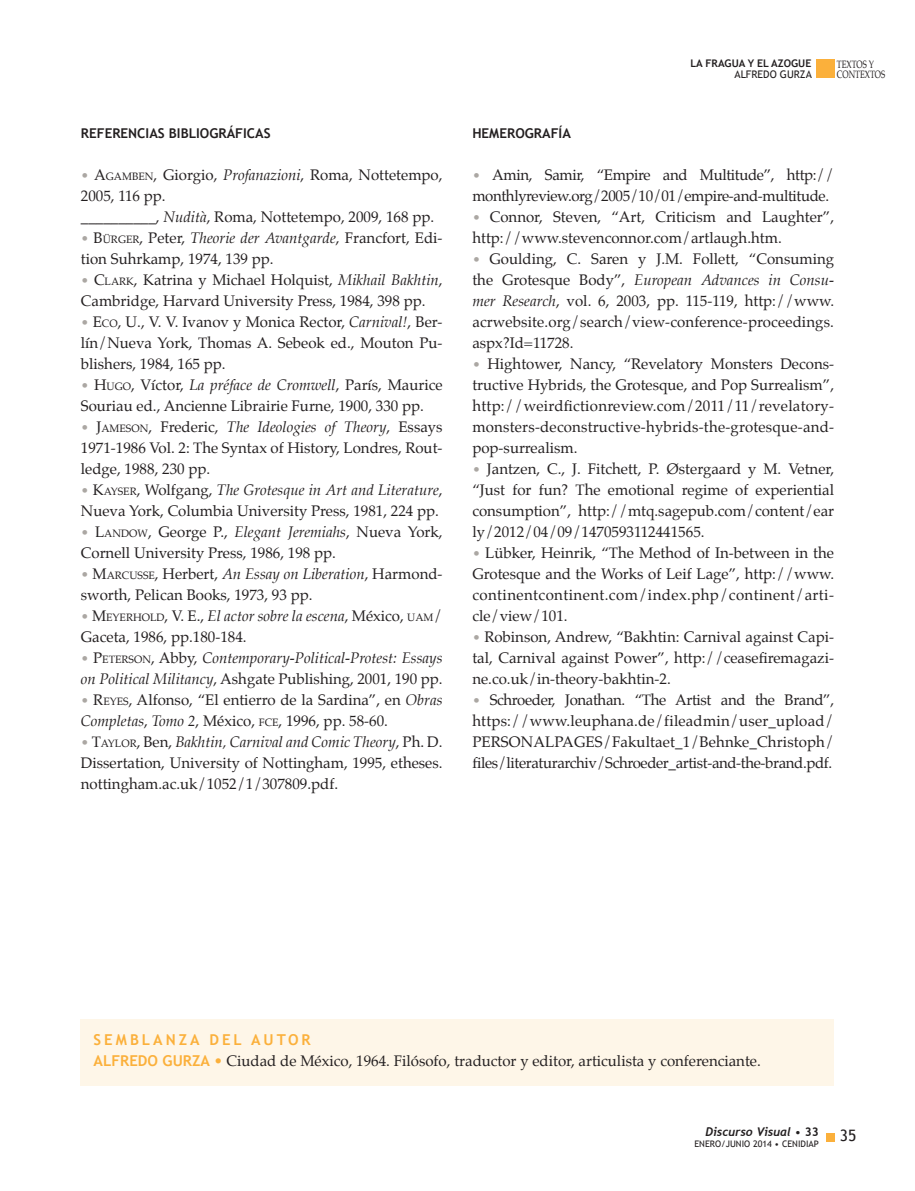
<style>
.page{position:relative;width:915px;height:1191px;background:#fff}
.page>*{position:absolute;margin:0;border:0;box-sizing:border-box;transform-origin:0 0}
.t1{font:15.75px "Trebuchet MS";color:#231f20}
.TEXTO_sin_sangría{font:15px/21px "Palatino";color:#231f20}
.TEXTO_sin_sangría-2{font:italic 15px/21px "Palatino";color:#231f20}
.TEXTO_sin_sangría-3{font:15px/21px "Palatino";letter-spacing:-.025em;color:#231f20}
.SEMBLANZA{font:15px "Palatino";color:#231f20}
.SEMBLANZA-2{font:700 15px "Trebuchet MS";letter-spacing:.2em;color:#fbb03b}
.TEXTO_sin_sangría-4{font:700 13.5px "Trebuchet MS";color:#231f20}
.t2{font:italic 700 12px "Trebuchet";color:#231f20}
.t3{font:700 10.5px "Trebuchet MS";color:#231f20}
.t4{font:10.5px/10.9px "Palatino";color:#231f20;scale:.75 1}
.t5{font:10.5px "Trebuchet MS";color:#231f20}
.t6{font:9px "Trebuchet MS";color:#231f20}
.s1{font-size:13.5px;color:#aba7a3}
.s2{font-style:inherit}
.s3{font-size:10.5px}
.s4{font-style:italic}
.s5{font-style:normal;font-size:13.5px;color:#aba7a3}
.s6{font-style:normal}
.s7{font-style:normal;font-size:10.5px}
.s8{font-family:"Trebuchet MS";font-weight:700;color:#fbb03b}
.s9{color:#fbb03b}
.s10{font-family:"Trebuchet MS";font-weight:400;font-style:normal}
.s11{font-family:"Trebuchet MS";font-style:normal}
</style>
<div class="page">
<div style="left:825px;top:1133px;width:8px;height:8px;background:#fbb03b"></div>
<div style="left:815px;top:60px;width:18px;height:18px;background:#fbb03b"></div>
<div style="left:81px;top:1019px;width:752px;height:67px;background:#fef6e8"></div>
<p class="TEXTO_sin_sangría-4" style="left:81px;top:124px;width:191px">REFERENCIAS BIBLIOGRÁFICAS</p>
<p class="TEXTO_sin_sangría" style="left:81px;top:164px;width:363px"><span class="s1">•</span> <span class="s2">A</span><span class="s3">GAMBEN</span><span class="s2">,</span> Giorgio, <span class="s4">Profanazioni</span>, Roma, Nottetempo,<br>2005, 116 pp.</p>
<p class="TEXTO_sin_sangría" style="left:81px;top:206px;width:354px">__________, <span class="s4">Nudità</span>, Roma, Nottetempo, 2009, 168 pp.</p>
<p class="TEXTO_sin_sangría" style="left:81px;top:227px;width:363px"><span class="s1">•</span> <span class="s2">B</span><span class="s3">ÜRGER</span><span class="s2">,</span> Peter, <span class="s4">Theorie der Avantgarde</span>, Francfort, Edi&shy;tion Suhrkamp, 1974, 139 pp.</p>
<p class="TEXTO_sin_sangría" style="left:81px;top:269px;width:363px"><span class="s1">•</span> <span class="s2">C</span><span class="s3">LARK</span><span class="s2">,</span> Katrina y Michael Holquist, <span class="s4">Mikhail Bakhtin</span>,<br>Cambridge, Harvard University Press, 1984, 398 pp.</p>
<p class="TEXTO_sin_sangría" style="left:81px;top:311px;width:363px;text-align:justify"><span class="s1">•</span> <span class="s2">E</span><span class="s3">CO</span><span class="s2">, U., V. V.</span> Ivanov y Monica Rector, <span class="s4">Carnival!</span>, Ber&shy;lín/Nueva York, Thomas A. Sebeok ed., Mouton Pu&shy;blishers, 1984, 165 pp.</p>
<p class="TEXTO_sin_sangría" style="left:81px;top:374px;width:363px"><span class="s1">•</span> <span class="s2">H</span><span class="s3">UGO</span><span class="s2">,</span> Víctor, <span class="s4">La préface de Cromwell</span>, París, Maurice<br>Souriau ed., Ancienne Librairie Furne, 1900, 330 pp.</p>
<p class="TEXTO_sin_sangría" style="left:81px;top:416px;width:363px;text-align:justify"><span class="s1">•</span> <span class="s2">J</span><span class="s3">AMESON</span><span class="s2">,</span> Frederic, <span class="s4">The Ideologies of Theory</span>, Essays 1971-1986 Vol. 2: The Syntax of History, Londres, Rout&shy;ledge, 1988, 230 pp.</p>
<p class="TEXTO_sin_sangría" style="left:81px;top:479px;width:363px"><span class="s1">•</span> <span class="s2">K</span><span class="s3">AYSER</span><span class="s2">,</span> Wolfgang, <span class="s4">The Grotesque in Art and Literature</span>,<br>Nueva York, Columbia University Press, 1981, 224 pp.</p>
<p class="TEXTO_sin_sangría" style="left:81px;top:521px;width:363px"><span class="s1">•</span> <span class="s2">L</span><span class="s3">ANDOW</span><span class="s2">,</span> George <span class="s2">P</span>., <span class="s4">Elegant Jeremiahs</span>, Nueva York,<br>Cornell University Press, 1986, 198 pp.</p>
<p class="TEXTO_sin_sangría" style="left:81px;top:563px;width:363px"><span class="s1">•</span> <span class="s2">M</span><span class="s3">ARCUSSE</span><span class="s2">,</span> Herbert, <span class="s4">An Essay on Liberation</span>, Harmond&shy;sworth, Pelican Books, 1973, 93 pp.</p>
<p class="TEXTO_sin_sangría" style="left:81px;top:605px;width:363px"><span class="s1">•</span> <span class="s2">M</span><span class="s3">EYERHOLD</span><span class="s2">, V. E</span>., <span class="s4">El actor sobre la escena</span>, México, <span class="s3">UAM</span>/<br>Gaceta, 1986, pp.180-184.</p>
<p class="TEXTO_sin_sangría-2" style="left:81px;top:647px;width:363px"><span class="s5">•</span> <span class="s6">P</span><span class="s7">ETERSON</span><span class="s6">,</span> <span class="s6">Abby,</span> Contemporary-Political-Protest: Essays on Political Militancy<span class="s6">, Ashgate Publishing, 2001, 190 pp.</span></p>
<p class="TEXTO_sin_sangría" style="left:81px;top:689px;width:363px"><span class="s1">•</span> <span class="s2">R</span><span class="s3">EYES</span><span class="s2">,</span> Alfonso, “El entierro de la Sardina”, en <span class="s4">Obras<br>Completas</span>, <span class="s4">Tomo 2</span>, México, <span class="s3">FCE</span>, 1996, pp. 58-60.</p>
<p class="TEXTO_sin_sangría" style="left:81px;top:731px;width:363px;text-align:justify"><span class="s1">•</span> <span class="s2">T</span><span class="s3">AYLOR</span><span class="s2">,</span> Ben, <span class="s4">Bakhtin, Carnival and Comic Theory</span>, Ph. D.<br>Dissertation, University of Nottingham, 1995, etheses. nottingham.ac.uk/1052/1/307809.pdf.</p>
<p class="t3" style="left:690px;top:57px;width:122px">LA FRAGUA Y EL AZOGUE</p>
<p class="t5" style="left:734px;top:68px;width:79px">ALFREDO GURZA</p>
<p class="t4" style="left:836px;top:58px;width:66px">TEXTOS Y<br>CONTEXTOS</p>
<p class="TEXTO_sin_sangría-4" style="left:472px;top:124px;width:100px">HEMEROGRAFÍA</p>
<p class="TEXTO_sin_sangría-3" style="left:472px;top:164px;width:363px"><span class="s1">•</span> Amin, Samir, “Empire and Multitude”, http:// monthlyreview.org/2005/10/01/empire-and-multitude.</p>
<p class="TEXTO_sin_sangría" style="left:472px;top:206px;width:363px"><span class="s1">•</span> Connor, Steven, “Art, Criticism and Laughter”, http://www.stevenconnor.com/artlaugh.htm.</p>
<p class="TEXTO_sin_sangría" style="left:472px;top:248px;width:363px;text-align:justify"><span class="s1">•</span> Goulding, C. Saren y J.M. Follett, “Consuming the Grotesque Body”, <span class="s4">European Advances in Consu&shy;mer Research</span>, vol. 6, 2003, pp. 115-119, http://www. acrwebsite.org/search/view-conference-proceedings. aspx?Id=11728.</p>
<p class="TEXTO_sin_sangría" style="left:472px;top:353px;width:363px;text-align:justify"><span class="s1">•</span> Hightower, Nancy, “Revelatory Monsters Decons&shy;tructive Hybrids, the Grotesque, and Pop Surrealism”, http://weirdfictionreview.com/2011/11/revelatory&shy;monsters-deconstructive-hybrids-the-grotesque-and&shy;pop-surrealism.</p>
<p class="TEXTO_sin_sangría" style="left:472px;top:458px;width:363px;text-align:justify"><span class="s1">•</span> Jantzen, C., J. Fitchett, P. Østergaard y M. Vetner, “Just for fun? The emotional regime of experiential consumption”, http://mtq.sagepub.com/content/ear ly/2012/04/09/1470593112441565.</p>
<p class="TEXTO_sin_sangría" style="left:472px;top:542px;width:363px;text-align:justify"><span class="s1">•</span> Lübker, Heinrik, “The Method of In-between in the Grotesque and the Works of Leif Lage”, http://www. continentcontinent.com/index.php/continent/arti&shy;cle/view/101.</p>
<p class="TEXTO_sin_sangría" style="left:472px;top:626px;width:363px;text-align:justify"><span class="s1">•</span> Robinson, Andrew, “Bakhtin: Carnival against Capi&shy;tal, Carnival against Power”, http://ceasefiremagazi&shy;ne.co.uk/in-theory-bakhtin-2.</p>
<p class="TEXTO_sin_sangría" style="left:472px;top:689px;width:363px;text-align:justify"><span class="s1">•</span> Schroeder, Jonathan. “The Artist and the Brand”, https://www.leuphana.de/fileadmin/user_upload/ PERSONALPAGES/Fakultaet_1/Behnke_Christoph/ files/literaturarchiv/Schroeder_artist-and-the-brand.pdf.</p>
<p class="SEMBLANZA-2" style="left:94px;top:1030px;width:218px">SEMBLANZA DEL AUTOR</p>
<p class="SEMBLANZA" style="left:94px;top:1048px;width:668px"><span class="s8">ALFREDO GURZA</span> <span class="s9">•</span> Ciudad de México, 1964. Filósofo, traductor y editor, articulista y conferenciante.</p>
<p class="t2" style="left:705px;top:1124px;width:115px">Discurso Visual <span class="s10">•</span> <span class="s11">33</span></p>
<p class="t6" style="left:694px;top:1138px;width:126px">ENERO/JUNIO 2014 • CENIDIAP</p>
<p class="t1" style="left:839px;top:1126px;width:18px">35</p>
</div>
